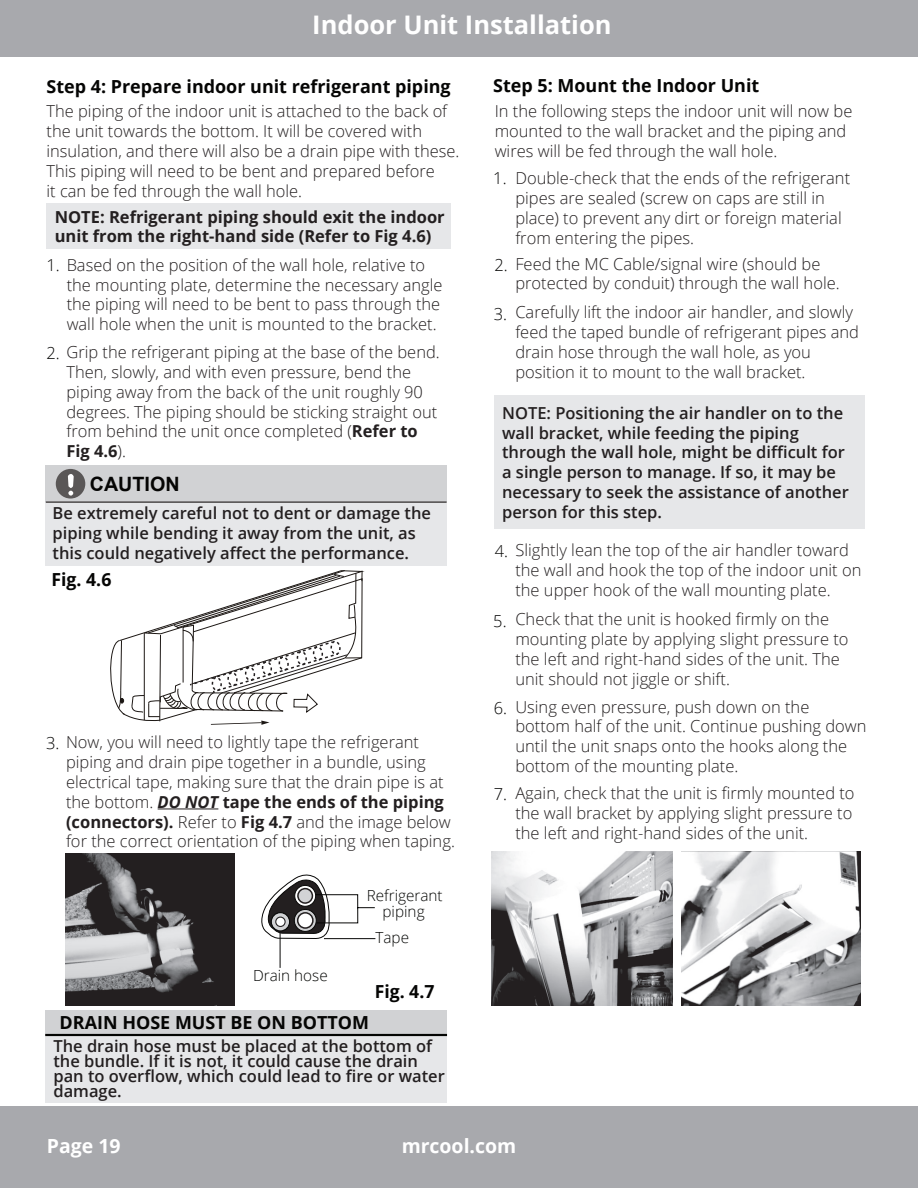
<style>
.page{position:relative;width:918px;height:1188px;background:#fff}
.page>*{position:absolute;margin:0;border:0;box-sizing:border-box;transform-origin:0 0}
.t1{font:700 25.5px "Open Sans";color:#fff}
.t2{font:700 19.8px "Arial";color:#050504}
.t3{font:700 19.5px "Open Sans";color:#fff}
.t4{font:700 18px "Open Sans";color:#050504}
.t5{font:300 16.5px/19.8px "Open Sans";color:#231f20}
.t6{font:600 16.5px/19.8px "Open Sans";color:#231f20}
.t7{font:700 16.5px/19.8px "Open Sans";color:#231f20}
.t8{font:300 16.5px "Open Sans";color:#050504}
.t9{font:300 15.3px/15.3px "Open Sans";color:#040503;text-align:center}
.s1{font-weight:700}
.s2{color:#050504}
.s3{font-weight:700;font-style:italic}
</style>
<div class="page">
<div style="left:494px;top:396px;width:371px;height:133px;background:#e6e7e9"></div>
<div style="left:45px;top:1035px;width:402px;height:67px;background:#e6e7e9"></div>
<div style="left:45px;top:1010px;width:402px;height:25px;background:#d1d2d4"></div>
<div style="left:0;top:1107px;width:918px;height:81px;background:#a8a9ad"></div>
<div style="left:0;top:0;width:918px;height:57px;background:#a8a9ad"></div>
<div style="left:45px;top:467px;width:402px;height:99px;background:#e6e7e9"></div>
<div style="left:46px;top:466px;width:401px;height:36px;background:#d1d2d4"></div>
<hr style="left:46px;top:501px;width:401px;height:2px;background:#5a5757">
<div style="left:56px;top:469px;width:29px;height:30px;background:#5a5757;border-radius:50%"></div>
<svg style="left:68px;top:474px;width:6px;height:22px"></svg>
<div style="left:46px;top:204px;width:404px;height:45px;background:#e6e7e9"></div>
<svg style="left:110px;top:570px;width:255px;height:155px"></svg>
<hr style="left:158px;top:809px;width:60px;height:1px;background:#231f20">
<hr style="left:45px;top:1034px;width:402px;height:2px;background:#040503">
<img style="left:66px;top:854px;width:169px;height:151px">
<svg style="left:261px;top:874px;width:115px;height:94px"></svg>
<svg style="left:295px;top:885px;width:21px;height:21px"></svg>
<div style="left:294px;top:885px;width:22px;height:22px;border:1px solid #070706;border-radius:50%"></div>
<div style="left:297px;top:888px;width:17px;height:16px;background:#d2d3d5;border:2px solid #231f20;border-radius:50%"></div>
<img style="left:491px;top:852px;width:182px;height:153px">
<img style="left:682px;top:852px;width:178px;height:154px">
<h1 class="t1" style="left:312px;top:7px;width:301px">Indoor Unit Installation</h1>
<p class="t4" style="left:46px;top:73px;width:406px">Step 4: Prepare indoor unit refrigerant piping</p>
<p class="t5" style="left:46px;top:101px;width:414px">The piping of the indoor unit is attached to the back of the unit towards the bottom. It will be covered with insulation, and there will also be a drain pipe with these.<br>This piping will need to be bent and prepared before<br>it can be fed through the wall hole.</p>
<p class="t7" style="left:55px;top:206px;width:392px">NOTE: Refrigerant piping should exit the indoor unit from the right-hand side (Refer to Fig 4.6)</p>
<p class="t5" style="left:67px;top:274px;width:377px">the mounting plate, determine the necessary angle the piping will need to be bent to pass through the wall hole when the unit is mounted to the bracket.</p>
<p class="t5" style="left:67px;top:362px;width:372px">Then, slowly, and with even pressure, bend the piping away from the back of the unit roughly 90 degrees. The piping should be sticking straight out from behind the unit once completed (<span class="s1">Refer to Fig 4.6</span>).</p>
<p class="t5" style="left:46px;top:254px;width:380px"><span class="s2">1.</span> Based on the position of the wall hole, relative to</p>
<p class="t5" style="left:46px;top:342px;width:395px"><span class="s2">2.</span> Grip the refrigerant piping at the base of the bend.</p>
<p class="t2" style="left:90px;top:471px;width:91px">CAUTION</p>
<p class="t6" style="left:53px;top:503px;width:380px">Be extremely careful not to dent or damage the piping while bending it away from the unit, as this could negatively affect the performance.</p>
<p class="t4" style="left:52px;top:567px;width:61px">Fig. 4.6</p>
<p class="t5" style="left:66px;top:732px;width:390px;text-indent:-20px"><span class="s2">3.</span> Now, you will need to lightly tape the refrigerant piping and drain pipe together in a bundle, using electrical tape, making sure that the drain pipe is at the bottom. <span class="s3">DO NOT</span> <span class="s1">tape the ends of the piping (connectors).</span> Refer to <span class="s1">Fig 4.7</span> and the image below for the correct orientation of the piping when taping.</p>
<p class="t9" style="left:367px;top:888px;width:78px">Refrigerant piping</p>
<p class="t9" style="left:376px;top:929px;width:35px">Tape</p>
<p class="t9" style="left:253px;top:967px;width:76px">Drain hose</p>
<p class="t4" style="left:60px;top:1010px;width:311px">DRAIN HOSE MUST BE ON BOTTOM</p>
<p class="t4" style="left:375px;top:979px;width:61px">Fig. 4.7</p>
<p class="t6" style="left:53px;top:1038px;width:393px;line-height:15px">The drain hose must be placed at the bottom of the bundle. If it is not, it could cause the drain pan to overflow, which could lead to fire or water damage.</p>
<p class="t4" style="left:493px;top:73px;width:268px">Step 5: Mount the Indoor Unit</p>
<p class="t5" style="left:495px;top:101px;width:359px">In the following steps the indoor unit will now be mounted to the wall bracket and the piping and wires will be fed through the wall hole.</p>
<p class="t5" style="left:515px;top:168px;width:336px">Double-check that the ends of the refrigerant pipes are sealed (screw on caps are still in place) to prevent any dirt or foreign material from entering the pipes.</p>
<p class="t5" style="left:515px;top:253px;width:326px">Feed the MC Cable/signal wire (should be protected by conduit) through the wall hole.</p>
<p class="t5" style="left:515px;top:302px;width:345px">Carefully lift the indoor air handler, and slowly feed the taped bundle of refrigerant pipes and drain hose through the wall hole, as you position it to mount to the wall bracket.</p>
<p class="t8" style="left:493px;top:167px;width:15px">1.</p>
<p class="t8" style="left:494px;top:253px;width:15px">2.</p>
<p class="t8" style="left:494px;top:302px;width:15px">3.</p>
<p class="t6" style="left:502px;top:403px;width:348px">NOTE: Positioning the air handler on to the wall bracket, while feeding the piping through the wall hole, might be difficult for a single person to manage. If so, it may be necessary to seek the assistance of another person for this step.</p>
<p class="t5" style="left:515px;top:540px;width:348px;text-indent:-21px"><span class="s2">4.</span> Slightly lean the top of the air handler toward the wall and hook the top of the indoor unit on the upper hook of the wall mounting plate.</p>
<p class="t5" style="left:515px;top:609px;width:335px">Check that the unit is hooked firmly on the mounting plate by applying slight pressure to the left and right-hand sides of the unit. The unit should not jiggle or shift.</p>
<p class="t5" style="left:515px;top:696px;width:353px">Using even pressure, push down on the bottom half of the unit. Continue pushing down until the unit snaps onto the hooks along the bottom of the mounting plate.</p>
<p class="t5" style="left:515px;top:783px;width:341px">Again, check that the unit is firmly mounted to the wall bracket by applying slight pressure to the left and right-hand sides of the unit.</p>
<p class="t8" style="left:493px;top:610px;width:15px">5.</p>
<p class="t8" style="left:494px;top:697px;width:15px">6.</p>
<p class="t8" style="left:494px;top:782px;width:15px">7.</p>
<p class="t3" style="left:47px;top:1132px;width:75px">Page 19</p>
<p class="t3" style="left:402px;top:1132px;width:116px">mrcool.com</p>
</div>
